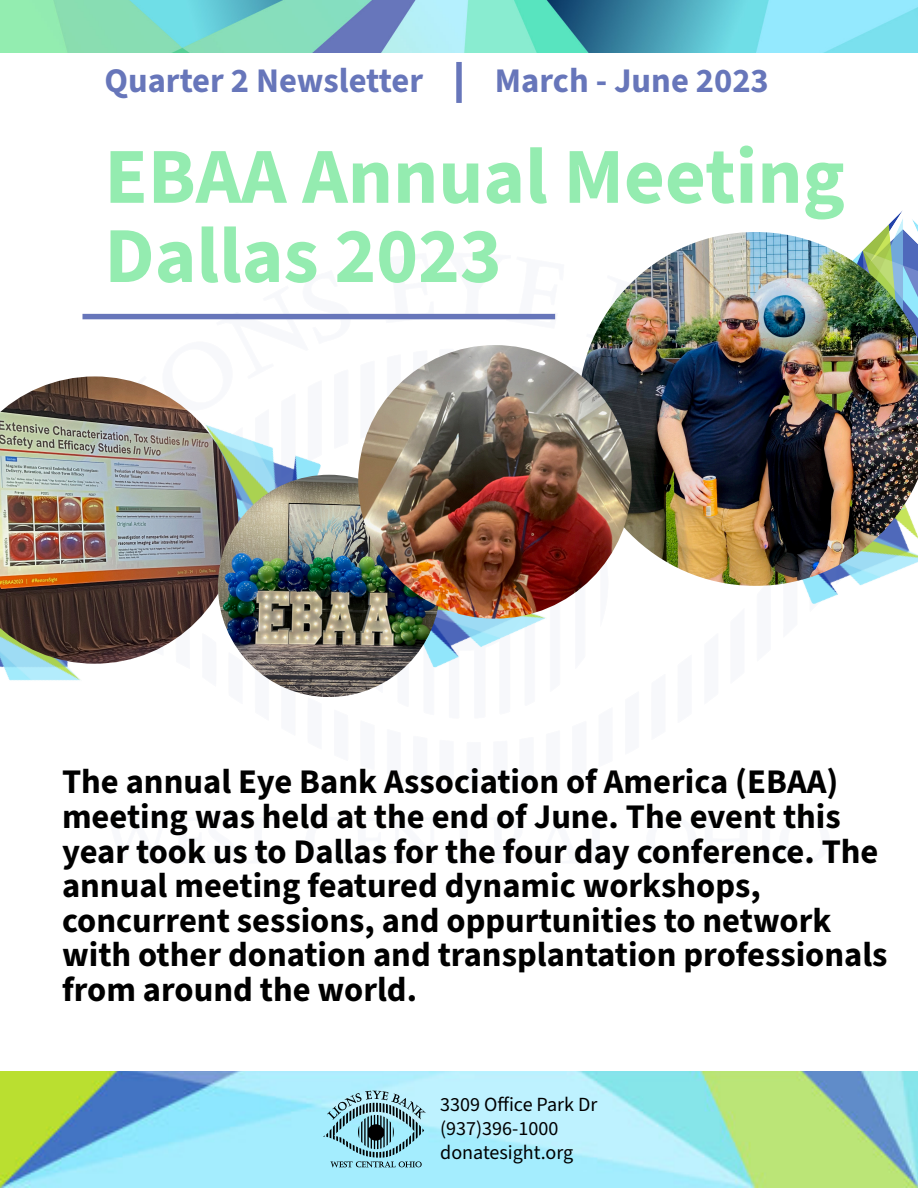
<style>
.page{position:relative;width:918px;height:1188px;background:#fff}
.page>*{position:absolute;margin:0;border:0;box-sizing:border-box;transform-origin:0 0}
.t1{font:700 79.2px/79.2px "Source Sans 3";color:#94ecb0}
.t2{font:700 34.5px/34.5px "Source Sans 3";color:#000}
.t3{font:700 34.5px "Source Sans 3";color:#6776ba}
.t4{font:20.1px/24px "Source Sans 3";color:#000}
</style>
<div class="page">
<img style="left:0;top:0;width:918px;height:53px">
<img style="left:0;top:1071px;width:918px;height:117px">
<img style="left:321px;top:1091px;width:109px;height:78px">
<div style="left:456px;top:62px;width:6px;height:41px;background:#6776ba"></div>
<div style="left:82px;top:314px;width:473px;height:5px;background:#6776ba"></div>
<img style="left:353px;top:591px;width:225px;height:104px">
<img style="left:238px;top:435px;width:120px;height:87px">
<img style="left:881px;top:211px;width:37px;height:21px">
<img style="left:0;top:664px;width:80px;height:17px">
<img style="left:805px;top:586px;width:33px;height:18px">
<img style="left:0;top:376px;width:238px;height:288px">
<img style="left:218px;top:475px;width:222px;height:222px;border-radius:111px">
<img style="left:581px;top:232px;width:337px;height:354px">
<img style="left:358px;top:345px;width:274px;height:274px;border-radius:137px">
<p class="t3" style="left:104px;top:58px;width:320px">Quarter 2 Newsletter</p>
<p class="t3" style="left:495px;top:58px;width:275px">March - June 2023</p>
<h1 class="t1" style="left:104px;top:137px;width:742px">EBAA Annual Meeting<br>Dallas 2023</h1>
<p class="t2" style="left:62px;top:765px;width:827px">The annual Eye Bank Association of America (EBAA) meeting was held at the end of June. The event this year took us to Dallas for the four day conference. The annual meeting featured dynamic workshops, concurrent sessions, and oppurtunities to network with other donation and transplantation professionals from around the world.</p>
<p class="t4" style="left:440px;top:1092px;width:159px">3309 Office Park Dr (937)396-1000 donatesight.org</p>
</div>
